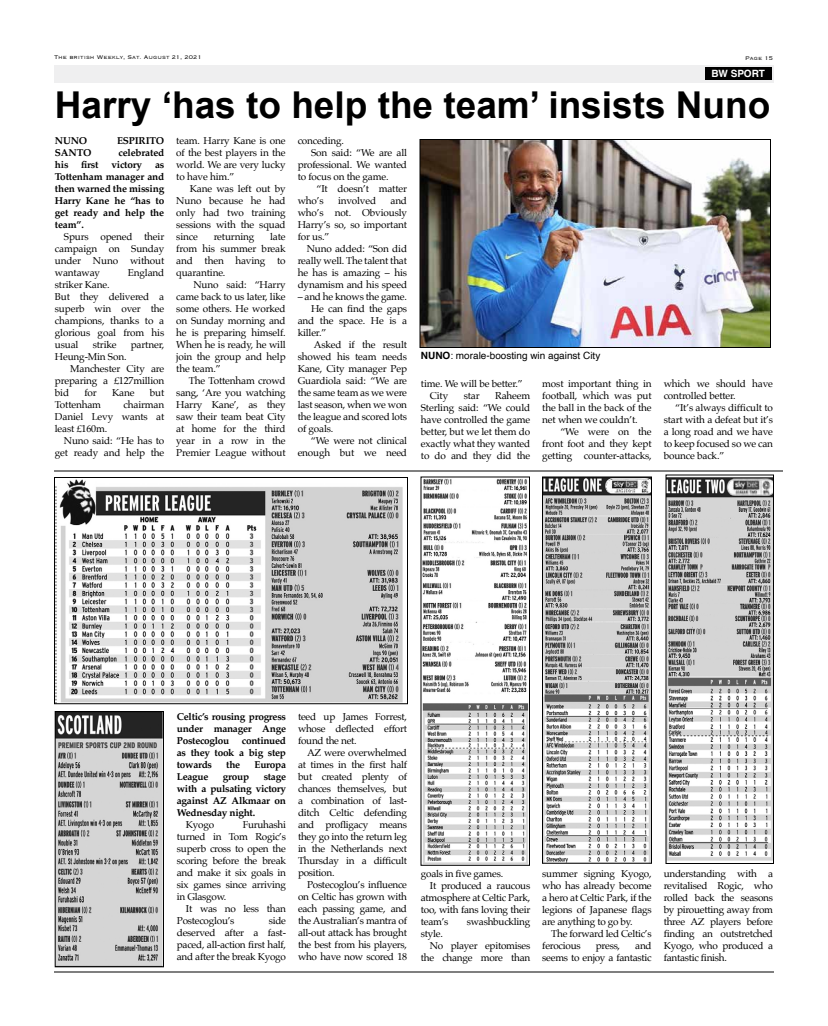
<style>
.page{position:relative;width:828px;height:1026px;background:#fff}
.page>*{position:absolute;margin:0;border:0;box-sizing:border-box;transform-origin:0 0}
.t1{font:700 37px "Arial";color:#000}
.t2{font:10px/12px "Palatino";letter-spacing:-.015em;color:#000;text-align:justify}
.t3{font:700 10px/12px "Palatino";letter-spacing:-.025em;color:#000;text-align:justify}
.t4{font:10px "Helvetica";color:#000}
.t5{font:700 10px "Helvetica";letter-spacing:-.005em;color:#fff}
.t6{font:300 7px "Copperplate";color:#000}
.s1{font-weight:700}
</style>
<div class="page">
<hr style="left:54px;top:972px;width:720px;height:1px;background:#000">
<div style="left:54px;top:65px;width:720px;height:18px;background:#efeff0"></div>
<div style="left:705px;top:67px;width:67px;height:13px;background:#000"></div>
<img style="left:422px;top:141px;width:347px;height:205px">
<div style="left:420px;top:139px;width:351px;height:209px;border:1px solid #000"></div>
<hr style="left:54px;top:471px;width:729px;height:1px;background:#000">
<img style="left:56px;top:479px;width:347px;height:223px">
<div style="left:54px;top:477px;width:354px;height:227px;border:1px solid #000"></div>
<img style="left:422px;top:478px;width:106px;height:386px">
<div style="left:420px;top:476px;width:110px;height:390px;border:1px solid #000"></div>
<img style="left:544px;top:478px;width:106px;height:384px">
<div style="left:542px;top:476px;width:110px;height:388px;border:1px solid #000"></div>
<img style="left:668px;top:477px;width:104px;height:384px">
<div style="left:666px;top:474px;width:108px;height:390px;border:1px solid #000"></div>
<img style="left:57px;top:713px;width:105px;height:252px">
<div style="left:55px;top:711px;width:109px;height:256px;border:1px solid #000"></div>
<p class="t6" style="left:54px;top:53px;width:149px">The british Weekly, Sat. August 21, 2021</p>
<p class="t6" style="left:745px;top:54px;width:29px">Page 15</p>
<p class="t5" style="left:710px;top:68px;width:52px">Brits in LA</p>
<p class="t5" style="left:711px;top:66px;width:55px">BW SPORT</p>
<h1 class="t1" style="left:55px;top:80px;width:717px">Harry ‘has to help the team’ insists Nuno</h1>
<p class="t3" style="left:55px;top:134px;width:34px">NUNO</p>
<p class="t3" style="left:117px;top:134px;width:49px">ESPIRITO</p>
<p class="t3" style="left:55px;top:146px;width:38px">SANTO</p>
<p class="t3" style="left:118px;top:146px;width:47px">celebrated</p>
<p class="t3" style="left:55px;top:158px;width:15px">his</p>
<p class="t3" style="left:81px;top:158px;width:19px">first</p>
<p class="t3" style="left:111px;top:158px;width:32px">victory</p>
<p class="t3" style="left:55px;top:158px;width:111px;text-indent:100px">as Tottenham manager and then warned the missing Harry Kane he “has to get ready and help the team”.</p>
<p class="t2" style="left:55px;top:231px;width:111px;text-indent:9px">Spurs opened their campaign on Sunday under Nuno without wantaway</p>
<p class="t2" style="left:128px;top:267px;width:38px">England</p>
<p class="t2" style="left:55px;top:279px;width:111px;text-align:left">striker Kane.<br>But they delivered a superb win over the champions, thanks to a glorious goal from his usual</p>
<p class="t2" style="left:93px;top:339px;width:25px">strike</p>
<p class="t2" style="left:131px;top:339px;width:35px">partner,</p>
<p class="t2" style="left:55px;top:351px;width:73px">Heung-Min Son.</p>
<p class="t2" style="left:70px;top:363px;width:96px">Manchester City are</p>
<p class="t2" style="left:55px;top:375px;width:111px">preparing a £127million</p>
<p class="t2" style="left:55px;top:387px;width:16px">bid</p>
<p class="t2" style="left:84px;top:387px;width:14px">for</p>
<p class="t2" style="left:112px;top:387px;width:24px">Kane</p>
<p class="t2" style="left:150px;top:387px;width:16px">but</p>
<p class="t2" style="left:55px;top:399px;width:48px">Tottenham</p>
<p class="t2" style="left:55px;top:399px;width:111px;text-indent:69px">chairman Daniel Levy wants at least £160m.</p>
<p class="t2" style="left:55px;top:435px;width:111px;text-align:right">Nuno said: “He has to get ready and help the</p>
<p class="t2" style="left:176px;top:135px;width:111px">team. Harry Kane is one of the best players in the world. We are very lucky to have him.”</p>
<p class="t2" style="left:176px;top:183px;width:111px;text-indent:13px">Kane was left out by Nuno because he had only had two training sessions with the squad since</p>
<p class="t2" style="left:176px;top:231px;width:111px;text-indent:94px">late from his summer break and then having to quarantine.</p>
<p class="t2" style="left:176px;top:279px;width:111px;text-indent:17px">Nuno said: “Harry came back to us later, like some others. He worked on Sunday morning and he is preparing himself.<br>When he is ready, he will join the group and help the team.”</p>
<p class="t2" style="left:176px;top:375px;width:111px;text-indent:13px">The Tottenham crowd sang, ‘Are you watching Harry Kane’, as they saw their team beat City at home for the third year in a row in the Premier League without</p>
<p class="t2" style="left:214px;top:231px;width:42px">returning</p>
<p class="t2" style="left:298px;top:135px;width:48px">conceding.</p>
<p class="t2" style="left:311px;top:147px;width:97px">Son said: “We are all</p>
<p class="t2" style="left:298px;top:159px;width:111px">professional. We wanted</p>
<p class="t2" style="left:298px;top:171px;width:92px">to focus on the game.</p>
<p class="t2" style="left:317px;top:183px;width:92px">“It doesn’t matter</p>
<p class="t2" style="left:298px;top:195px;width:28px">who’s</p>
<p class="t2" style="left:338px;top:195px;width:40px">involved</p>
<p class="t2" style="left:298px;top:195px;width:111px;text-indent:93px">and who’s not. Obviously Harry’s so, so important for us.”</p>
<p class="t2" style="left:298px;top:243px;width:111px;text-indent:9px">Nuno added: “Son did really well. The talent that he has is amazing – his dynamism and his speed</p>
<p class="t2" style="left:298px;top:291px;width:111px">– and he knows the game.</p>
<p class="t2" style="left:311px;top:303px;width:98px">He can find the gaps</p>
<p class="t2" style="left:298px;top:315px;width:111px">and the space. He is a</p>
<p class="t2" style="left:298px;top:327px;width:30px">killer.”</p>
<p class="t2" style="left:314px;top:339px;width:95px">Asked if the result</p>
<p class="t2" style="left:298px;top:351px;width:111px">showed his team needs</p>
<p class="t2" style="left:298px;top:363px;width:111px">Kane, City manager Pep</p>
<p class="t2" style="left:298px;top:375px;width:111px">Guardiola said: “We are</p>
<p class="t2" style="left:298px;top:387px;width:111px">the same team as we were</p>
<p class="t2" style="left:298px;top:399px;width:111px">last season, when we won</p>
<p class="t2" style="left:298px;top:411px;width:111px">the league and scored lots</p>
<p class="t2" style="left:298px;top:423px;width:37px">of goals.</p>
<p class="t2" style="left:311px;top:435px;width:98px">“We were not clinical</p>
<p class="t2" style="left:298px;top:447px;width:111px">enough but we need</p>
<p class="t4" style="left:421px;top:348px;width:181px"><span class="s1">NUNO</span>: morale-boosting win against City</p>
<p class="t2" style="left:430px;top:378px;width:95px;text-indent:-9px">time. We will be better.”<br>City</p>
<p class="t2" style="left:421px;top:390px;width:111px;text-indent:74px">Raheem Sterling said: “We could have controlled the game better, but we let them do exactly what they wanted to do and they did the</p>
<p class="t2" style="left:464px;top:390px;width:17px">star</p>
<p class="t2" style="left:542px;top:378px;width:111px">most important thing in football, which was put the ball in the back of the net when we couldn’t.</p>
<p class="t2" style="left:542px;top:426px;width:111px;text-indent:18px">“We were on the front foot and they kept getting counter-attacks,</p>
<p class="t2" style="left:664px;top:378px;width:111px">which we should have controlled better.</p>
<p class="t2" style="left:664px;top:402px;width:111px;text-indent:12px">“It’s always difficult to start with a defeat but it’s a long road and we have to keep focused so we can bounce back.”</p>
<p class="t3" style="left:177px;top:710px;width:111px">Celtic’s rousing progress under manager Ange Postecoglou</p>
<p class="t3" style="left:177px;top:734px;width:111px;text-indent:65px">continued as they took a big step towards</p>
<p class="t3" style="left:226px;top:758px;width:15px">the</p>
<p class="t3" style="left:254px;top:758px;width:33px">Europa</p>
<p class="t3" style="left:177px;top:770px;width:33px">League</p>
<p class="t3" style="left:223px;top:770px;width:28px">group</p>
<p class="t3" style="left:177px;top:770px;width:111px;text-indent:87px">stage with a pulsating victory against AZ Alkmaar on Wednesday night.</p>
<p class="t2" style="left:186px;top:819px;width:30px">Kyogo</p>
<p class="t2" style="left:177px;top:819px;width:111px;text-indent:66px">Furuhashi turned in Tom Rogic’s superb cross to open the scoring before the break and make it six goals in six games since arriving in Glasgow.</p>
<p class="t2" style="left:177px;top:903px;width:111px;text-indent:9px">It was no less than<br>Postecoglou’s</p>
<p class="t2" style="left:177px;top:915px;width:111px;text-indent:92px">side deserved after a fast&shy;paced, all-action first half, and after the break Kyogo</p>
<p class="t2" style="left:298px;top:711px;width:111px">teed up James Forrest, whose deflected effort found the net.</p>
<p class="t2" style="left:298px;top:747px;width:111px;text-indent:9px">AZ were overwhelmed at times in the first half but created plenty of chances themselves, but a combination of last&shy;ditch Celtic defending and profligacy means they go into the return leg in the Netherlands next Thursday in a difficult position.</p>
<p class="t2" style="left:298px;top:879px;width:111px;text-indent:9px">Postecoglou’s influence on Celtic has grown with each passing game, and the Australian’s mantra of all-out attack has brought the best from his players, who have now scored 18</p>
<p class="t2" style="left:421px;top:868px;width:84px">goals in five games.</p>
<p class="t2" style="left:430px;top:880px;width:102px">It produced a raucous</p>
<p class="t2" style="left:421px;top:892px;width:111px">atmosphere at Celtic Park,</p>
<p class="t2" style="left:421px;top:904px;width:111px">too, with fans loving their</p>
<p class="t2" style="left:421px;top:916px;width:29px">team’s</p>
<p class="t2" style="left:467px;top:916px;width:65px">swashbuckling</p>
<p class="t2" style="left:421px;top:928px;width:24px">style.</p>
<p class="t2" style="left:430px;top:940px;width:102px">No player epitomises</p>
<p class="t2" style="left:421px;top:952px;width:111px">the change more than</p>
<p class="t2" style="left:542px;top:868px;width:111px">summer signing Kyogo, who has already become a hero at Celtic Park, if the legions of Japanese flags are anything to go by.</p>
<p class="t2" style="left:542px;top:928px;width:111px;text-indent:9px">The forward led Celtic’s ferocious</p>
<p class="t2" style="left:542px;top:940px;width:111px;text-align:right">and<br>seems to enjoy a fantastic</p>
<p class="t2" style="left:596px;top:940px;width:26px">press,</p>
<p class="t2" style="left:664px;top:868px;width:111px">understanding with a revitalised Rogic, who rolled back the seasons by pirouetting away from three AZ players before finding an outstretched Kyogo, who produced a fantastic finish.</p>
</div>
